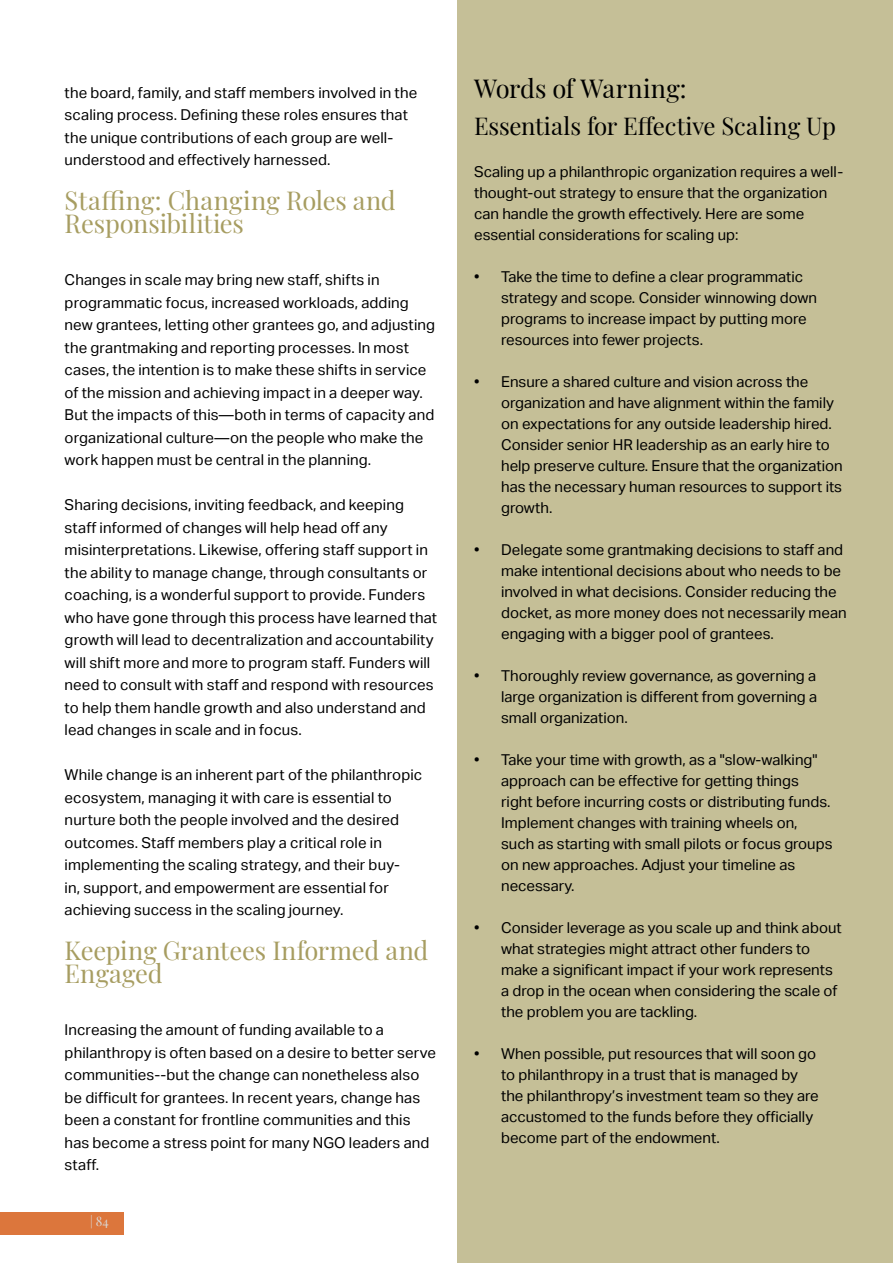
<style>
.page{position:relative;width:893px;height:1263px;background:#fff}
.page>*{position:absolute;margin:0;border:0;box-sizing:border-box;transform-origin:0 0}
.t1{font:25.5px/22.5px "Playfair Display";color:#a79d61}
.t2{font:25.5px "Playfair Display";color:#000}
.t3{font:24px "Playfair Display";color:#000}
.t4{font:15px/22.5px "Aktiv Grotesk";color:#000}
.t5{font:12.75px "Playfair Display";color:#d9d8d6}
</style>
<div class="page">
<div style="left:457px;top:0;width:436px;height:1263px;background:#c5bf97"></div>
<div style="left:0;top:1212px;width:124px;height:22px;background:#dc763c"></div>
<p class="t4" style="left:65px;top:81px;width:354px">the board, family, and staff members involved in the scaling process. Defining these roles ensures that the unique contributions of each group are well&shy;understood and effectively harnessed.</p>
<h1 class="t1" style="left:65px;top:187px;width:333px">Staffing: Changing Roles and<br>Responsibilities</h1>
<p class="t4" style="left:65px;top:269px;width:372px">Changes in scale may bring new staff, shifts in programmatic focus, increased workloads, adding new grantees, letting other grantees go, and adjusting the grantmaking and reporting processes. In most cases, the intention is to make these shifts in service of the mission and achieving impact in a deeper way.<br>But the impacts of this—both in terms of capacity and organizational culture—on the people who make the work happen must be central in the planning.</p>
<p class="t4" style="left:65px;top:494px;width:374px">Sharing decisions, inviting feedback, and keeping staff informed of changes will help head off any misinterpretations. Likewise, offering staff support in the ability to manage change, through consultants or coaching, is a wonderful support to provide. Funders who have gone through this process have learned that growth will lead to decentralization and accountability will shift more and more to program staff. Funders will need to consult with staff and respond with resources to help them handle growth and also understand and lead changes in scale and in focus.</p>
<p class="t4" style="left:65px;top:764px;width:359px">While change is an inherent part of the philanthropic ecosystem, managing it with care is essential to nurture both the people involved and the desired outcomes. Staff members play a critical role in implementing the scaling strategy, and their buy-<br>in, support, and empowerment are essential for achieving success in the scaling journey.</p>
<h1 class="t1" style="left:65px;top:937px;width:365px">Keeping Grantees Informed and<br>Engaged</h1>
<p class="t4" style="left:65px;top:1019px;width:373px">Increasing the amount of funding available to a philanthropy is often based on a desire to better serve communities--but the change can nonetheless also be difficult for grantees. In recent years, change has been a constant for frontline communities and this has become a stress point for many NGO leaders and staff.</p>
<p class="t5" style="left:90px;top:1211px;width:20px">| 84</p>
<h1 class="t2" style="left:474px;top:68px;width:214px">Words of Warning:</h1>
<h2 class="t3" style="left:474px;top:108px;width:363px">Essentials for Effective Scaling Up</h2>
<p class="t4" style="left:474px;top:162px;width:371px;line-height:21px">Scaling up a philanthropic organization requires a well&shy;thought-out strategy to ensure that the organization can handle the growth effectively. Here are some essential considerations for scaling up:</p>
<p class="t4" style="left:501px;top:267px;width:318px;line-height:21px;text-indent:-27px">• Take the time to define a clear programmatic strategy and scope. Consider winnowing down programs to increase impact by putting more resources into fewer projects.</p>
<p class="t4" style="left:501px;top:372px;width:343px;line-height:21px;text-indent:-27px">• Ensure a shared culture and vision across the organization and have alignment within the family on expectations for any outside leadership hired.<br>Consider senior HR leadership as an early hire to help preserve culture. Ensure that the organization has the necessary human resources to support its growth.</p>
<p class="t4" style="left:501px;top:540px;width:347px;line-height:21px;text-indent:-27px">• Delegate some grantmaking decisions to staff and make intentional decisions about who needs to be involved in what decisions. Consider reducing the docket, as more money does not necessarily mean engaging with a bigger pool of grantees.</p>
<p class="t4" style="left:501px;top:666px;width:318px;line-height:21px;text-align:justify;text-indent:-27px">• Thoroughly review governance, as governing a large organization is different from governing a small organization.</p>
<p class="t4" style="left:501px;top:750px;width:333px;line-height:21px;text-indent:-27px">• Take your time with growth, as a "slow-walking" approach can be effective for getting things right before incurring costs or distributing funds.<br>Implement changes with training wheels on, such as starting with small pilots or focus groups on new approaches. Adjust your timeline as necessary.</p>
<p class="t4" style="left:501px;top:918px;width:342px;line-height:21px;text-indent:-27px">• Consider leverage as you scale up and think about what strategies might attract other funders to make a significant impact if your work represents a drop in the ocean when considering the scale of the problem you are tackling.</p>
<p class="t4" style="left:501px;top:1044px;width:319px;line-height:21px;text-indent:-27px">• When possible, put resources that will soon go to philanthropy in a trust that is managed by the philanthropy’s investment team so they are accustomed to the funds before they officially become part of the endowment.</p>
</div>
